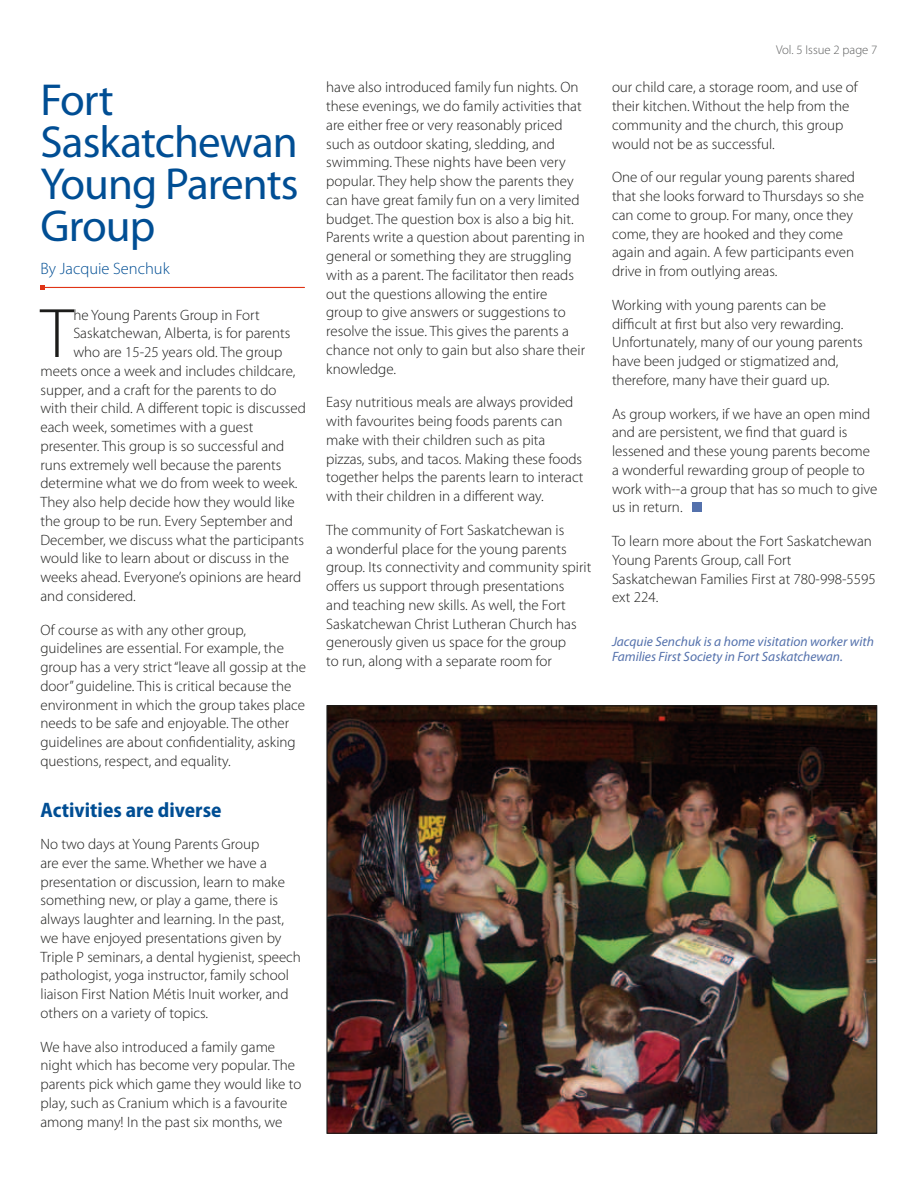
<style>
.page{position:relative;width:918px;height:1188px;background:#fff}
.page>*{position:absolute;margin:0;border:0;box-sizing:border-box;transform-origin:0 0}
.t1{font:300 70.65px "Myriad Pro";color:#1c1c1a}
.t2{font:45px/42px "Myriad Pro";letter-spacing:-.02em;color:#004e94}
.t3{font:700 semi-condensed 21px "Myriad Pro";color:#004e94}
.t4{font:300 16.5px "Myriad Pro";color:#004e94}
.t5{font:300 15px/18.8px "Myriad Pro";color:#1c1c1a}
.t6{font:italic 13.5px/15px "Myriad Pro";color:#5471ac}
.t7{font:300 12.75px "Myriad Pro";color:#5e5f5f}
</style>
<div class="page">
<div style="left:692px;top:502px;width:10px;height:10px;background:#5471ac"></div>
<img style="left:328px;top:707px;width:547px;height:425px">
<hr style="left:43px;top:287px;width:261px;height:1px;background:#e03416">
<svg style="left:40px;top:285px;width:5px;height:5px"></svg>
<h2 class="t2" style="left:40px;top:78px;width:260px">Fort<br>Saskatchewan<br>Young Parents<br>Group</h2>
<p class="t4" style="left:40px;top:259px;width:131px">By Jacquie Senchuk</p>
<h1 class="t1" style="left:40px;top:295px;width:34px">T</h1>
<p class="t5" style="left:73px;top:305px;width:188px">he Young Parents Group in Fort</p>
<p class="t5" style="left:73px;top:324px;width:219px">Saskatchewan, Alberta, is for parents</p>
<p class="t5" style="left:73px;top:343px;width:211px">who are 15-25 years old. The group</p>
<p class="t5" style="left:40px;top:362px;width:256px">meets once a week and includes childcare,</p>
<p class="t5" style="left:40px;top:380px;width:238px">supper, and a craft for the parents to do</p>
<p class="t5" style="left:40px;top:399px;width:267px">with their child. A different topic is discussed</p>
<p class="t5" style="left:40px;top:418px;width:214px">each week, sometimes with a guest</p>
<p class="t5" style="left:40px;top:437px;width:245px">presenter. This group is so successful and</p>
<p class="t5" style="left:40px;top:455px;width:242px">runs extremely well because the parents</p>
<p class="t5" style="left:40px;top:474px;width:259px">determine what we do from week to week.</p>
<p class="t5" style="left:40px;top:493px;width:256px">They also help decide how they would like</p>
<p class="t5" style="left:40px;top:512px;width:254px">the group to be run. Every September and</p>
<p class="t5" style="left:40px;top:530px;width:265px">December, we discuss what the participants</p>
<p class="t5" style="left:40px;top:549px;width:250px">would like to learn about or discuss in the</p>
<p class="t5" style="left:40px;top:568px;width:262px">weeks ahead. Everyone’s opinions are heard</p>
<p class="t5" style="left:40px;top:587px;width:97px">and considered.</p>
<p class="t5" style="left:40px;top:620px;width:267px">Of course as with any other group, guidelines are essential. For example, the group has a very strict “leave all gossip at the door” guideline. This is critical because the environment in which the group takes place needs to be safe and enjoyable. The other guidelines are about confidentiality, asking questions, respect, and equality.</p>
<h3 class="t3" style="left:40px;top:798px;width:183px">Activities are diverse</h3>
<p class="t5" style="left:40px;top:835px;width:262px">No two days at Young Parents Group<br>are ever the same. Whether we have a presentation or discussion, learn to make something new, or play a game, there is always laughter and learning. In the past, we have enjoyed presentations given by Triple P seminars, a dental hygienist, speech pathologist, yoga instructor, family school liaison First Nation Métis Inuit worker, and others on a variety of topics.</p>
<p class="t5" style="left:40px;top:1037px;width:262px">We have also introduced a family game night which has become very popular. The parents pick which game they would like to play, such as Cranium which is a favourite among many! In the past six months, we</p>
<p class="t5" style="left:326px;top:78px;width:260px">have also introduced family fun nights. On these evenings, we do family activities that are either free or very reasonably priced such as outdoor skating, sledding, and swimming. These nights have been very popular. They help show the parents they can have great family fun on a very limited budget. The question box is also a big hit.<br>Parents write a question about parenting in general or something they are struggling with as a parent. The facilitator then reads out the questions allowing the entire group to give answers or suggestions to resolve the issue. This gives the parents a chance not only to gain but also share their knowledge.</p>
<p class="t5" style="left:326px;top:393px;width:259px">Easy nutritious meals are always provided with favourites being foods parents can make with their children such as pita pizzas, subs, and tacos. Making these foods together helps the parents learn to interact with their children in a different way.</p>
<p class="t5" style="left:326px;top:521px;width:267px">The community of Fort Saskatchewan is<br>a wonderful place for the young parents group. Its connectivity and community spirit offers us support through presentations<br>and teaching new skills. As well, the Fort Saskatchewan Christ Lutheran Church has generously given us space for the group<br>to run, along with a separate room for</p>
<p class="t7" style="left:776px;top:43px;width:103px">Vol. 5 Issue 2 page 7</p>
<p class="t5" style="left:612px;top:78px;width:247px">our child care, a storage room, and use of their kitchen. Without the help from the community and the church, this group would not be as successful.</p>
<p class="t5" style="left:612px;top:168px;width:254px">One of our regular young parents shared that she looks forward to Thursdays so she can come to group. For many, once they come, they are hooked and they come again and again. A few participants even drive in from outlying areas.</p>
<p class="t5" style="left:612px;top:296px;width:252px">Working with young parents can be difficult at first but also very rewarding.<br>Unfortunately, many of our young parents have been judged or stigmatized and, therefore, many have their guard up.</p>
<p class="t5" style="left:612px;top:404px;width:267px">As group workers, if we have an open mind and are persistent, we find that guard is lessened and these young parents become a wonderful rewarding group of people to work with--a group that has so much to give us in return.</p>
<p class="t5" style="left:612px;top:532px;width:265px">To learn more about the Fort Saskatchewan<br>Young Parents Group, call Fort<br>Saskatchewan Families First at 780-998-5595 ext 224.</p>
<p class="t6" style="left:612px;top:634px;width:263px">Jacquie Senchuk is a home visitation worker with<br>Families First Society in Fort Saskatchewan.</p>
</div>
